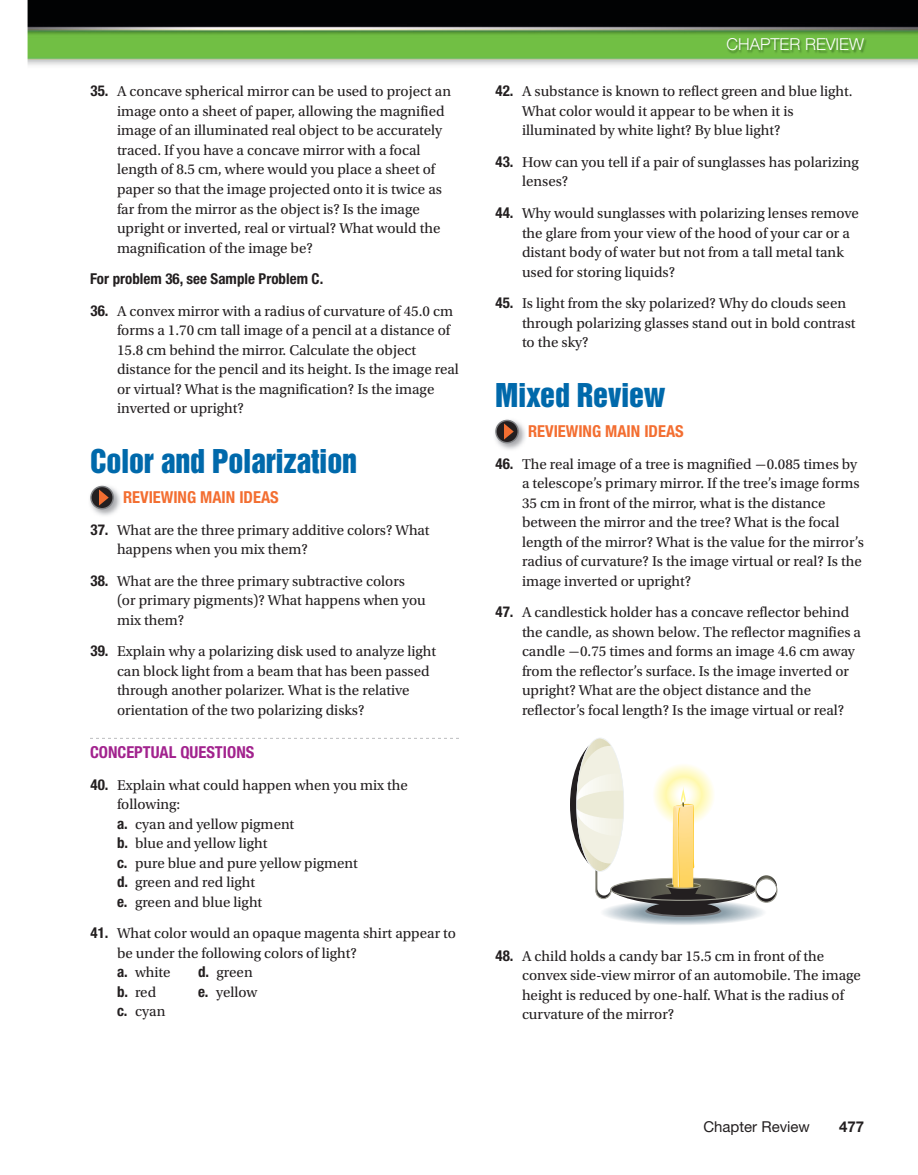
<style>
.page{position:relative;width:918px;height:1175px;background:#fff}
.page>*{position:absolute;margin:0;border:0;box-sizing:border-box;transform-origin:0 0}
.t1{font:30px "Helvetica Inserat LT Std";letter-spacing:-.01em;color:#0069ab}
.t2{font:700 condensed 16.5px "Helvetica Neue LT Std";color:#f36e31}
.t3{font:700 condensed 16.5px "Helvetica Neue LT Std";color:#a2238e}
.t4{font:300 16.5px "Helvetica Neue LT Std";color:#fff}
.t5{font:15px/19.5px "Utopia Std";color:#231f20}
.t6{font:700 condensed 15px "Helvetica Neue LT Std";color:#231f20}
.t7{font:15px "Helvetica Neue LT Std";color:#231f20}
.t8{font:700 15px "Helvetica Neue LT Std";color:#231f20}
.s1{font-family:"Helvetica Neue LT Std";font-weight:700;font-stretch:condensed}
.s2{font-family:"Uni Math"}
</style>
<div class="page">
<img style="left:28px;top:0;width:890px;height:65px">
<div style="left:602px;top:900px;width:163px;height:25px;background:#ebeff1;border-radius:50%"></div>
<div style="left:608px;top:901px;width:151px;height:23px;background:#d8dfe4;border-radius:50%"></div>
<div style="left:615px;top:902px;width:137px;height:21px;background:#c7d1d8;border-radius:50%"></div>
<div style="left:622px;top:903px;width:123px;height:19px;background:#b6c3ca;border-radius:50%"></div>
<div style="left:628px;top:904px;width:111px;height:17px;background:#a7b7c0;border-radius:50%"></div>
<div style="left:629px;top:904px;width:109px;height:16px;background:#a1b2bb;border-radius:50%"></div>
<div style="left:629px;top:904px;width:108px;height:16px;background:#a0b1ba;border-radius:50%"></div>
<div style="left:635px;top:905px;width:97px;height:15px;background:#96a8b2;border-radius:50%"></div>
<div style="left:636px;top:905px;width:94px;height:14px;background:#92a4af;border-radius:50%"></div>
<div style="left:637px;top:905px;width:93px;height:14px;background:#8c9faa;border-radius:50%"></div>
<div style="left:755px;top:878px;width:23px;height:24px;border:1px solid #9e9e93;border-radius:50%"></div>
<svg style="left:570px;top:738px;width:207px;height:179px"></svg>
<img style="left:727px;top:38px;width:140px;height:16px">
<svg style="left:90px;top:738px;width:369px;height:1px"></svg>
<img style="left:90px;top:485px;width:30px;height:31px">
<svg style="left:91px;top:486px;width:22px;height:22px"></svg>
<div style="left:90px;top:486px;width:24px;height:23px;border:1px solid #808285;border-radius:50%"></div>
<svg style="left:99px;top:489px;width:10px;height:16px"></svg>
<img style="left:495px;top:419px;width:30px;height:31px">
<svg style="left:496px;top:420px;width:22px;height:22px"></svg>
<div style="left:495px;top:420px;width:24px;height:23px;border:1px solid #808285;border-radius:50%"></div>
<svg style="left:504px;top:423px;width:10px;height:16px"></svg>
<p class="t5" style="left:117px;top:82px;width:336px;text-indent:-26px"><span class="s1">35.</span> A concave spherical mirror can be used to project an image onto a sheet of paper, allowing the magnified image of an illuminated real object to be accurately traced. If you have a concave mirror with a focal length of 8.5 cm, where would you place a sheet of paper so that the image projected onto it is twice as far from the mirror as the object is? Is the image upright or inverted, real or virtual? What would the magnification of the image be?</p>
<p class="t6" style="left:90px;top:270px;width:235px">For problem 36, see Sample Problem C.</p>
<p class="t5" style="left:117px;top:301px;width:343px;text-indent:-26px"><span class="s1">36.</span> A convex mirror with a radius of curvature of 45.0 cm forms a 1.70 cm tall image of a pencil at a distance of 15.8 cm behind the mirror. Calculate the object distance for the pencil and its height. Is the image real or virtual? What is the magnification? Is the image inverted or upright?</p>
<h1 class="t1" style="left:90px;top:443px;width:269px">Color and Polarization</h1>
<p class="t2" style="left:123px;top:487px;width:157px">REVIEWING MAIN IDEAS</p>
<p class="t5" style="left:117px;top:520px;width:314px;text-indent:-26px"><span class="s1">37.</span> What are the three primary additive colors? What happens when you mix them?</p>
<p class="t5" style="left:117px;top:571px;width:310px;text-indent:-26px"><span class="s1">38.</span> What are the three primary subtractive colors (or primary pigments)? What happens when you mix them?</p>
<p class="t5" style="left:117px;top:642px;width:321px;text-indent:-26px"><span class="s1">39.</span> Explain why a polarizing disk used to analyze light can block light from a beam that has been passed through another polarizer. What is the relative orientation of the two polarizing disks?</p>
<p class="t3" style="left:90px;top:742px;width:166px">CONCEPTUAL QUESTIONS</p>
<p class="t5" style="left:117px;top:775px;width:292px;text-indent:-26px"><span class="s1">40.</span> Explain what could happen when you mix the following:<br><span class="s1">a.</span> cyan and yellow pigment<br><span class="s1">b.</span> blue and yellow light<br><span class="s1">c.</span> pure blue and pure yellow pigment<br><span class="s1">d.</span> green and red light<br><span class="s1">e.</span> green and blue light</p>
<p class="t5" style="left:117px;top:924px;width:341px;text-indent:-26px"><span class="s1">41.</span> What color would an opaque magenta shirt appear to be under the following colors of light?<br><span class="s1">a.</span> white</p>
<p class="t5" style="left:198px;top:963px;width:56px"><span class="s1">d.</span> green</p>
<p class="t5" style="left:117px;top:982px;width:41px"><span class="s1">b.</span> red</p>
<p class="t5" style="left:198px;top:982px;width:61px"><span class="s1">e.</span> yellow</p>
<p class="t5" style="left:117px;top:1002px;width:50px"><span class="s1">c.</span> cyan</p>
<p class="t4" style="left:726px;top:34px;width:139px">CHAPTER REVIEW</p>
<p class="t5" style="left:522px;top:82px;width:332px;text-indent:-26px"><span class="s1">42.</span> A substance is known to reflect green and blue light.<br>What color would it appear to be when it is illuminated by white light? By blue light?</p>
<p class="t5" style="left:522px;top:153px;width:338px;text-indent:-26px"><span class="s1">43.</span> How can you tell if a pair of sunglasses has polarizing lenses?</p>
<p class="t5" style="left:522px;top:204px;width:338px;text-indent:-26px"><span class="s1">44.</span> Why would sunglasses with polarizing lenses remove the glare from your view of the hood of your car or a distant body of water but not from a tall metal tank used for storing liquids?</p>
<p class="t5" style="left:522px;top:294px;width:335px;text-indent:-26px"><span class="s1">45.</span> Is light from the sky polarized? Why do clouds seen through polarizing glasses stand out in bold contrast to the sky?</p>
<h1 class="t1" style="left:495px;top:377px;width:172px">Mixed Review</h1>
<p class="t2" style="left:528px;top:421px;width:157px">REVIEWING MAIN IDEAS</p>
<p class="t5" style="left:522px;top:454px;width:343px;text-indent:-26px"><span class="s1">46.</span> The real image of a tree is magnified <span class="s2">−</span>0.085 times by a telescope’s primary mirror. If the tree’s image forms 35 cm in front of the mirror, what is the distance between the mirror and the tree? What is the focal length of the mirror? What is the value for the mirror’s radius of curvature? Is the image virtual or real? Is the image inverted or upright?</p>
<p class="t5" style="left:522px;top:603px;width:341px;text-indent:-26px"><span class="s1">47.</span> A candlestick holder has a concave reflector behind the candle, as shown below. The reflector magnifies a candle <span class="s2">−</span>0.75 times and forms an image 4.6 cm away from the reflector’s surface. Is the image inverted or upright? What are the object distance and the reflector’s focal length? Is the image virtual or real?</p>
<p class="t5" style="left:522px;top:946px;width:340px;text-indent:-26px"><span class="s1">48.</span> A child holds a candy bar 15.5 cm in front of the convex side-view mirror of an automobile. The image height is reduced by one-half. What is the radius of curvature of the mirror?</p>
<p class="t7" style="left:703px;top:1117px;width:108px">Chapter Review</p>
<p class="t8" style="left:839px;top:1117px;width:27px">477</p>
</div>
